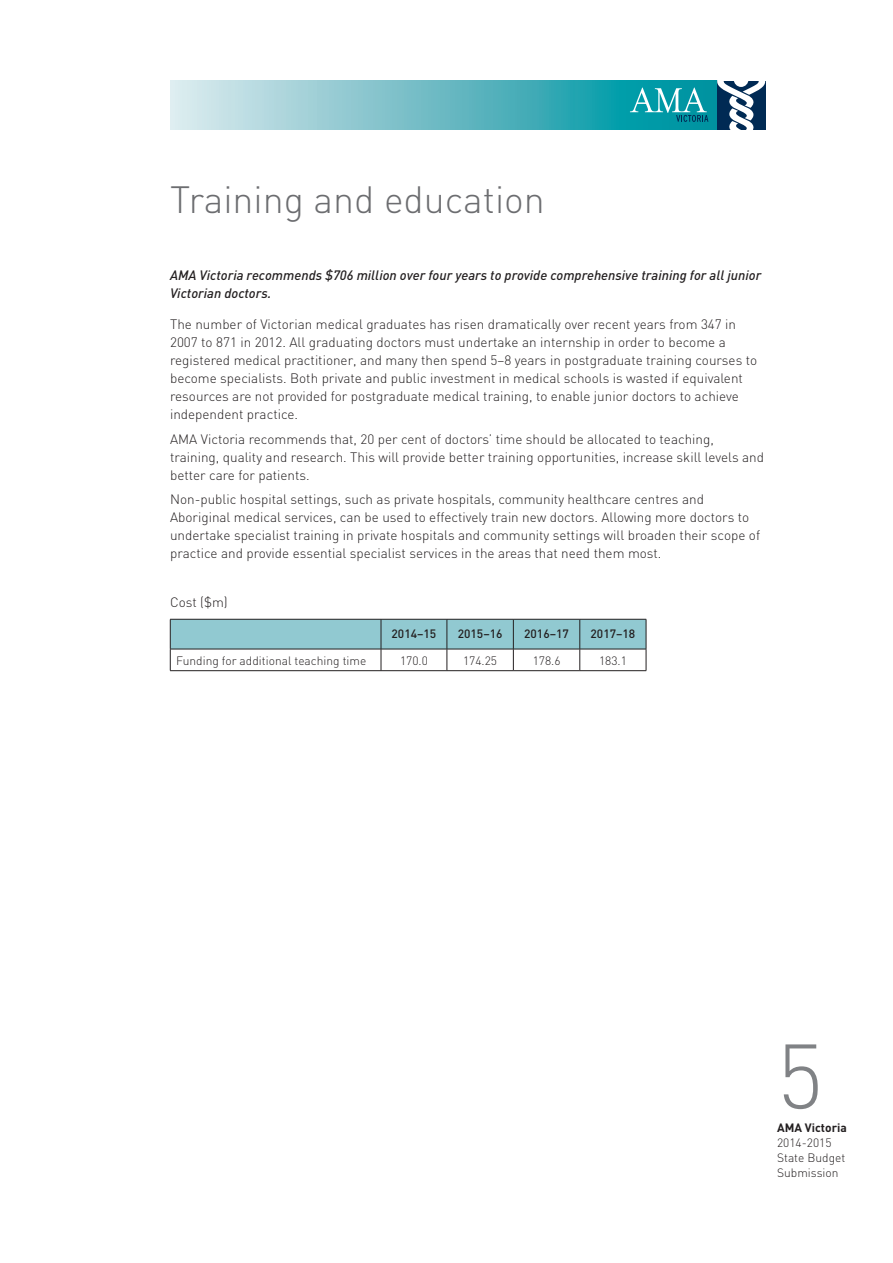
<style>
.page{position:relative;width:893px;height:1263px;background:#fff}
.page>*{position:absolute;margin:0;border:0;box-sizing:border-box;transform-origin:0 0}
.t1{font:300 90px "DIN";color:#808285}
.head{font:300 37.5px "DIN";color:#6c6d70}
.t2{font:300 13.5px/18px "DIN";color:#231f20}
.t3{font:italic 500 13.5px/18px "DIN";color:#231f20}
.body{font:300 12px/15px "DIN";color:#231f20}
.body-2{font:500 12px "DIN";color:#231f20}
.t4{font:700 12px "DIN";color:#231f20}
</style>
<div class="page">
<svg style="left:170px;top:81px;width:547px;height:48px;background:#70bec7"></svg>
<svg style="left:717px;top:81px;width:48px;height:48px"></svg>
<svg style="left:630px;top:88px;width:78px;height:34px;background:#2ea6b2"></svg>
<hr style="left:381px;top:670px;width:66px;height:1px;background:#231f20">
<hr style="left:580px;top:670px;width:66px;height:1px;background:#231f20">
<hr style="left:170px;top:670px;width:211px;height:1px;background:#231f20">
<hr style="left:447px;top:670px;width:66px;height:1px;background:#231f20">
<svg style="left:170px;top:619px;width:477px;height:51px"></svg>
<hr style="left:513px;top:670px;width:67px;height:1px;background:#231f20">
<p class="head" style="left:170px;top:176px;width:376px">Training and education</p>
<p class="t3" style="left:170px;top:266px;width:593px">AMA Victoria recommends $706 million over four years to provide comprehensive training for all junior<br>Victorian doctors.</p>
<p class="t2" style="left:170px;top:315px;width:589px">The number of Victorian medical graduates has risen dramatically over recent years from 347 in 2007 to 871 in 2012. All graduating doctors must undertake an internship in order to become a registered medical practitioner, and many then spend 5–8 years in postgraduate training courses to become specialists. Both private and public investment in medical schools is wasted if equivalent resources are not provided for postgraduate medical training, to enable junior doctors to achieve independent practice.</p>
<p class="t2" style="left:170px;top:429px;width:595px">AMA Victoria recommends that, 20 per cent of doctors’ time should be allocated to teaching, training, quality and research. This will provide better training opportunities, increase skill levels and better care for patients.</p>
<p class="t2" style="left:170px;top:490px;width:591px">Non-public hospital settings, such as private hospitals, community healthcare centres and Aboriginal medical services, can be used to effectively train new doctors. Allowing more doctors to undertake specialist training in private hospitals and community settings will broaden their scope of practice and provide essential specialist services in the areas that need them most.</p>
<p class="t2" style="left:170px;top:593px;width:59px">Cost ($m)</p>
<p class="body-2" style="left:392px;top:626px;width:46px">2014–15</p>
<p class="body-2" style="left:458px;top:626px;width:46px">2015–16</p>
<p class="body-2" style="left:524px;top:626px;width:46px">2016–17</p>
<p class="body-2" style="left:590px;top:626px;width:46px">2017–18</p>
<p class="body" style="left:176px;top:653px;width:192px">Funding for additional teaching time</p>
<p class="body" style="left:400px;top:653px;width:29px">170.0</p>
<p class="body" style="left:463px;top:653px;width:36px">174.25</p>
<p class="body" style="left:533px;top:653px;width:29px">178.6</p>
<p class="body" style="left:599px;top:653px;width:29px">183.1</p>
<h1 class="t1" style="left:777px;top:1021px;width:48px">5</h1>
<p class="t4" style="left:777px;top:1120px;width:71px">AMA Victoria</p>
<p class="body" style="left:777px;top:1135px;width:70px">2014-2015<br>State Budget<br>Submission</p>
</div>
